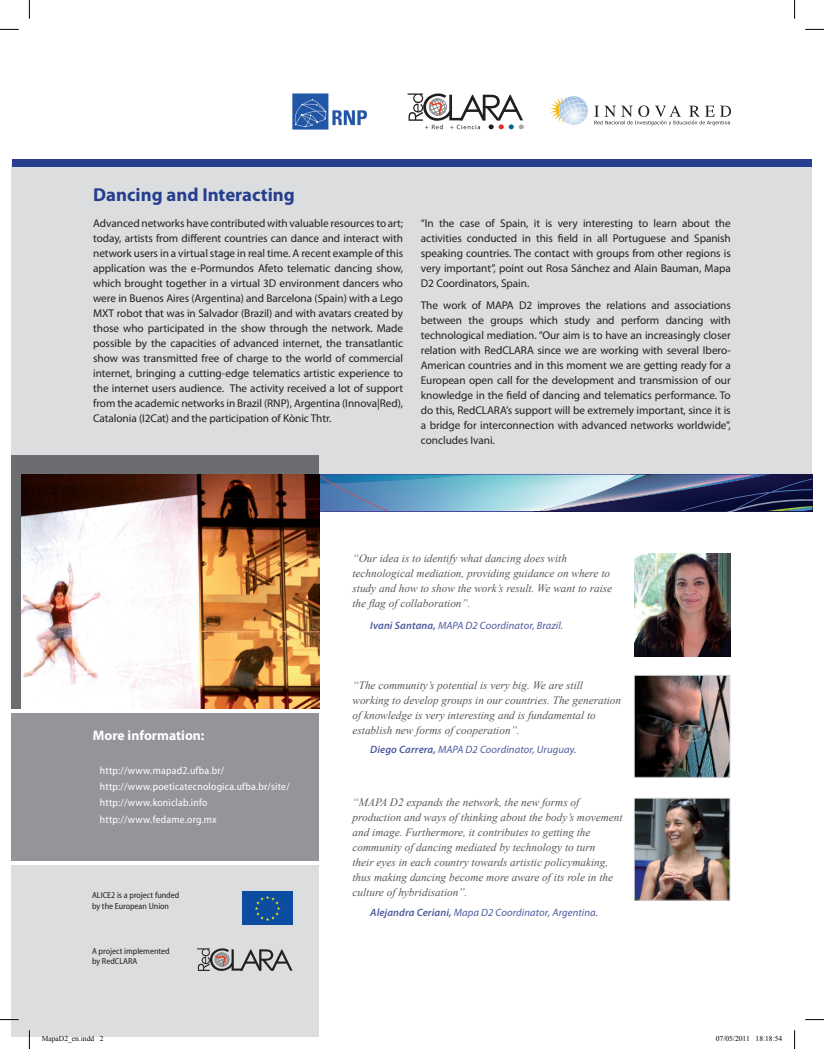
<style>
.page{position:relative;width:824px;height:1049px;background:#fff}
.page>*{position:absolute;margin:0;border:0;box-sizing:border-box;transform-origin:0 0}
.t1{font:700 18.75px "Myriad Pro";color:#253f8e}
.t2{font:700 13.75px "Myriad Pro";color:#fff}
.t3{font:11.25px/15px "Myriad Pro";letter-spacing:-.005em;color:#231f20;text-align:justify}
.t4{font:italic 11.25px/15px "Times New Roman";color:#57585a}
.t5{font:italic 10.62px "Myriad Pro";letter-spacing:.01em;color:#4d5a9e}
.t6{font:semi-condensed 10.62px/16.2px "Myriad Pro";letter-spacing:.02em;color:#fff}
.t7{font:semi-condensed 8.75px/10.5px "Myriad Pro";color:#231f20}
.t8{font:7.5px "Times New Roman";color:#000}
.s1{font-weight:600}
</style>
<div class="page">
<div style="left:12px;top:165px;width:799px;height:328px;background:#dcdddf"></div>
<img style="left:319px;top:475px;width:493px;height:36px">
<div style="left:12px;top:160px;width:799px;height:7px;background:#253f8e"></div>
<div style="left:12px;top:455px;width:307px;height:253px;background:#6c6d70"></div>
<div style="left:12px;top:713px;width:307px;height:147px;background:#939598"></div>
<div style="left:12px;top:865px;width:307px;height:172px;background:#dcdddf"></div>
<div style="left:242px;top:891px;width:51px;height:34px;background:#0d4da1"></div>
<svg style="left:255px;top:896px;width:25px;height:25px"></svg>
<svg style="left:197px;top:948px;width:95px;height:23px"></svg>
<img style="left:636px;top:677px;width:92px;height:98px">
<div style="left:634px;top:675px;width:96px;height:102px;border:1px solid #d1d2d4"></div>
<img style="left:636px;top:800px;width:92px;height:98px">
<div style="left:634px;top:798px;width:96px;height:102px;border:1px solid #d1d2d4"></div>
<img style="left:634px;top:554px;width:96px;height:102px">
<img style="left:21px;top:475px;width:298px;height:233px">
<svg style="left:407px;top:93px;width:117px;height:36px"></svg>
<svg style="left:559px;top:96px;width:29px;height:29px"></svg>
<svg style="left:550px;top:96px;width:33px;height:27px"></svg>
<svg style="left:594px;top:105px;width:137px;height:20px"></svg>
<img style="left:293px;top:93px;width:75px;height:37px">
<svg style="left:0;top:29px;width:19px;height:1px"></svg>
<svg style="left:805px;top:29px;width:19px;height:1px"></svg>
<svg style="left:0;top:1019px;width:19px;height:1px"></svg>
<svg style="left:805px;top:1019px;width:19px;height:1px"></svg>
<svg style="left:29px;top:0;width:1px;height:19px"></svg>
<svg style="left:29px;top:1030px;width:1px;height:19px"></svg>
<svg style="left:794px;top:0;width:1px;height:19px"></svg>
<svg style="left:794px;top:1030px;width:1px;height:19px"></svg>
<svg style="left:42px;top:1036px;width:61px;height:1px"></svg>
<h1 class="t1" style="left:93px;top:182px;width:203px">Dancing and Interacting</h1>
<p class="t3" style="left:93px;top:215px;width:311px">Advanced networks have contributed with valuable resources to art; today, artists from different countries can dance and interact with network users in a virtual stage in real time. A recent example of this application was the e-Pormundos Afeto telematic dancing show, which brought together in a virtual 3D environment dancers who were in Buenos Aires (Argentina) and Barcelona (Spain) with a Lego MXT robot that was in Salvador (Brazil) and with avatars created by those who participated in the show through the network. Made possible by the capacities of advanced internet, the transatlantic show was transmitted free of charge to the world of commercial internet, bringing a cutting-edge telematics artistic experience to the internet users audience. The activity received a lot of support from the academic networks in Brazil (RNP), Argentina (Innova|Red), Catalonia (I2Cat) and the participation of Kònic Thtr.</p>
<p class="t3" style="left:421px;top:215px;width:311px">“In the case of Spain, it is very interesting to learn about the activities conducted in this field in all Portuguese and Spanish speaking countries. The contact with groups from other regions is very important”, point out Rosa Sánchez and Alain Bauman, Mapa D2 Coordinators, Spain.</p>
<p class="t3" style="left:421px;top:297px;width:311px">The work of MAPA D2 improves the relations and associations between the groups which study and perform dancing with technological mediation. “Our aim is to have an increasingly closer relation with RedCLARA since we are working with several Ibero-American countries and in this moment we are getting ready for a European open call for the development and transmission of our knowledge in the field of dancing and telematics performance. To do this, RedCLARA’s support will be extremely important, since it is a bridge for interconnection with advanced networks worldwide”, concludes Ivani.</p>
<p class="t2" style="left:93px;top:726px;width:113px">More information:</p>
<p class="t6" style="left:100px;top:762px;width:191px">http://www.mapad2.ufba.br/ http://www.poeticatecnologica.ufba.br/site/ http://www.koniclab.info http://www.fedame.org.mx</p>
<p class="t7" style="left:92px;top:890px;width:89px">ALICE2 is a project funded by the European Union</p>
<p class="t7" style="left:92px;top:946px;width:79px">A project implemented by RedCLARA</p>
<p class="t4" style="left:352px;top:550px;width:261px">“Our idea is to identify what dancing does with technological mediation, providing guidance on where to study and how to show the work’s result. We want to raise the flag of collaboration”.</p>
<p class="t5" style="left:370px;top:619px;width:194px"><span class="s1">Ivani Santana,</span> MAPA D2 Coordinator, Brazil.</p>
<p class="t4" style="left:352px;top:677px;width:270px">“The community’s potential is very big. We are still working to develop groups in our countries. The generation of knowledge is very interesting and is fundamental to establish new forms of cooperation”.</p>
<p class="t5" style="left:370px;top:743px;width:208px"><span class="s1">Diego Carrera,</span> MAPA D2 Coordinator, Uruguay.</p>
<p class="t4" style="left:352px;top:794px;width:271px">“MAPA D2 expands the network, the new forms of production and ways of thinking about the body’s movement and image. Furthermore, it contributes to getting the community of dancing mediated by technology to turn<br>their eyes in each country towards artistic policymaking, thus making dancing become more aware of its role in the culture of hybridisation”.</p>
<p class="t5" style="left:370px;top:905px;width:229px"><span class="s1">Alejandra Ceriani,</span> Mapa D2 Coordinator, Argentina.</p>
<p class="t8" style="left:42px;top:1034px;width:63px">MapaD2_en.indd 2</p>
<p class="t8" style="left:716px;top:1034px;width:68px">07/05/2011 18:18:54</p>
</div>
